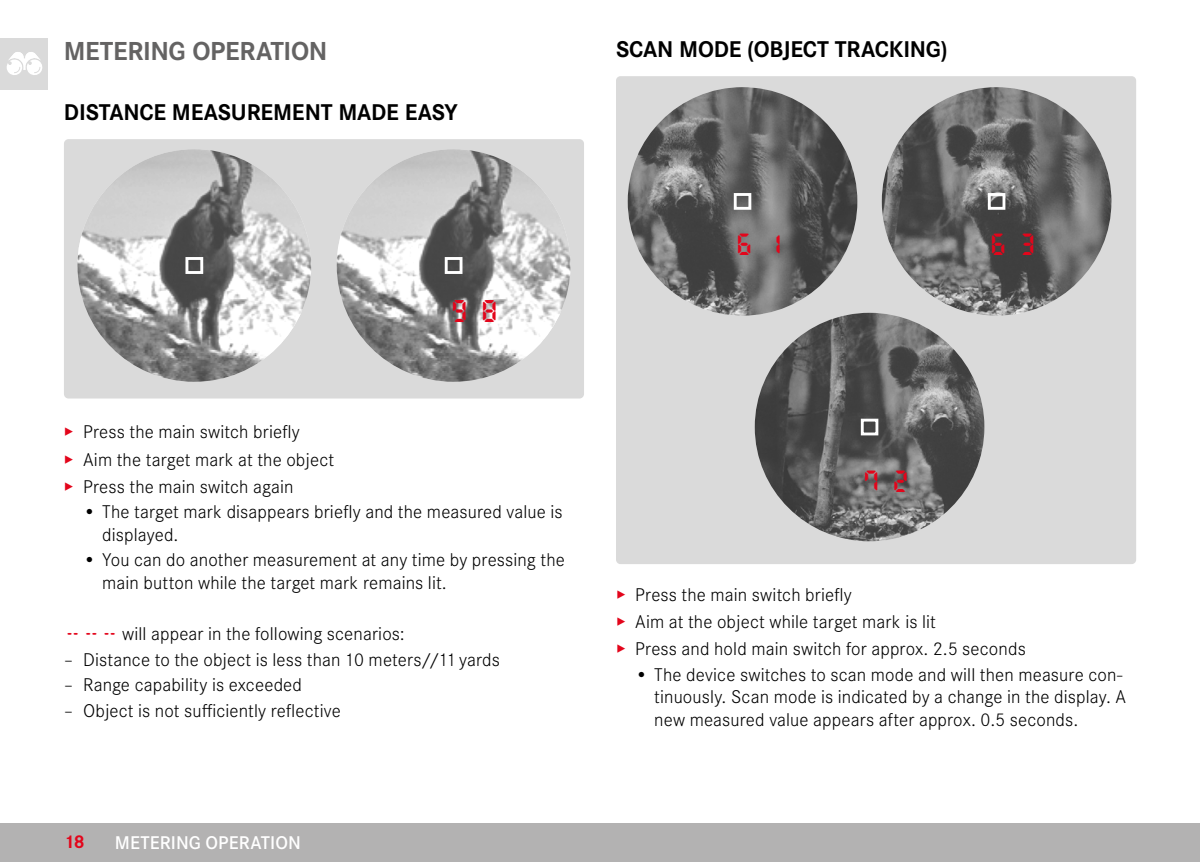
<style>
.page{position:relative;width:1200px;height:862px;background:#fff}
.page>*{position:absolute;margin:0;border:0;box-sizing:border-box;transform-origin:0 0}
.t1{font:32.18px "Digital Dismay";color:#e3051b}
.t2{font:31.28px "Digital Dismay";color:#e3051b}
.Heading____Chapter{font:700 27px "Corporate S";letter-spacing:-.01em;color:#646363}
.Heading____Heading_01{font:700 23.62px "Corporate S";letter-spacing:-.01em;color:#000}
.Text____Body_Text{font:300 19.12px/22.3px "Corporate S";letter-spacing:.005em;color:#000}
.t3{font:600 19.12px "Corporate S";letter-spacing:.005em;color:#fff}
.t4{font:700 19.12px "Corporate S";color:#e3051b}
.s1{color:#e3051b}
.s2{font-family:"Digital Dismay";font-weight:400;font-size:18px;color:#e3051b}
</style>
<div class="page">
<div style="left:0;top:823px;width:1199px;height:38px;background:#b3b2b2"></div>
<div style="left:0;top:38px;width:48px;height:51px;background:#dadada"></div>
<svg style="left:7px;top:52px;width:36px;height:23px"></svg>
<div style="left:64px;top:139px;width:520px;height:259px;background:#dadada;border-radius:5px"></div>
<img style="left:77px;top:149px;width:234px;height:232px">
<img style="left:336px;top:149px;width:234px;height:232px">
<div style="left:185px;top:257px;width:18px;height:17px;border:3px solid #fff"></div>
<div style="left:444px;top:257px;width:18px;height:17px;border:3px solid #fff"></div>
<div style="left:616px;top:76px;width:519px;height:487px;background:#dadada;border-radius:4px"></div>
<img style="left:627px;top:87px;width:230px;height:228px;border-radius:114px">
<img style="left:881px;top:87px;width:230px;height:228px;border-radius:114px">
<img style="left:754px;top:312px;width:230px;height:229px;border-radius:114px">
<div style="left:733px;top:193px;width:18px;height:17px;border:3px solid #fff"></div>
<div style="left:860px;top:418px;width:18px;height:17px;border:3px solid #fff"></div>
<div style="left:987px;top:193px;width:18px;height:17px;border:3px solid #fff"></div>
<p class="Heading____Chapter" style="left:64px;top:29px;width:265px">METERING OPERATION</p>
<p class="Heading____Heading_01" style="left:64px;top:93px;width:395px">DISTANCE MEASUREMENT MADE EASY</p>
<p class="t1" style="left:453px;top:295px;width:46px">9 8</p>
<p class="Text____Body_Text" style="left:64px;top:419px;width:237px"><span class="s1">▸</span> Press the main switch briefly</p>
<p class="Text____Body_Text" style="left:64px;top:447px;width:271px"><span class="s1">▸</span> Aim the target mark at the object</p>
<p class="Text____Body_Text" style="left:64px;top:474px;width:231px"><span class="s1">▸</span> Press the main switch again</p>
<p class="Text____Body_Text" style="left:102px;top:499px;width:462px;text-indent:-19px">• The target mark disappears briefly and the measured value is displayed.</p>
<p class="Text____Body_Text" style="left:102px;top:547px;width:464px;text-indent:-19px">• You can do another measurement at any time by pressing the main button while the target mark remains lit.</p>
<p class="Text____Body_Text" style="left:66px;top:621px;width:340px"><span class="s2">- - -</span> will appear in the following scenarios:</p>
<p class="Text____Body_Text" style="left:64px;top:646px;width:437px">– Distance to the object is less than 10 meters//11yards</p>
<p class="Text____Body_Text" style="left:64px;top:672px;width:239px">– Range capability is exceeded</p>
<p class="Text____Body_Text" style="left:64px;top:698px;width:278px">– Object is not sufficiently reflective</p>
<p class="t4" style="left:64px;top:826px;width:22px">18</p>
<p class="t3" style="left:115px;top:827px;width:187px">METERING OPERATION</p>
<p class="Heading____Heading_01" style="left:616px;top:30px;width:333px">SCAN MODE (OBJECT TRACKING)</p>
<p class="t2" style="left:738px;top:228px;width:45px">6 1</p>
<p class="t2" style="left:991px;top:228px;width:45px">6 3</p>
<p class="t2" style="left:864px;top:465px;width:45px">7 2</p>
<p class="Text____Body_Text" style="left:616px;top:582px;width:237px"><span class="s1">▸</span> Press the main switch briefly</p>
<p class="Text____Body_Text" style="left:616px;top:609px;width:321px"><span class="s1">▸</span> Aim at the object while target mark is lit</p>
<p class="Text____Body_Text" style="left:616px;top:636px;width:411px"><span class="s1">▸</span> Press and hold main switch for approx. 2.5 seconds</p>
<p class="Text____Body_Text" style="left:654px;top:661px;width:473px;text-indent:-19px">• The device switches to scan mode and will then measure con&shy;tinuously. Scan mode is indicated by a change in the display. A new measured value appears after approx. 0.5 seconds.</p>
</div>
